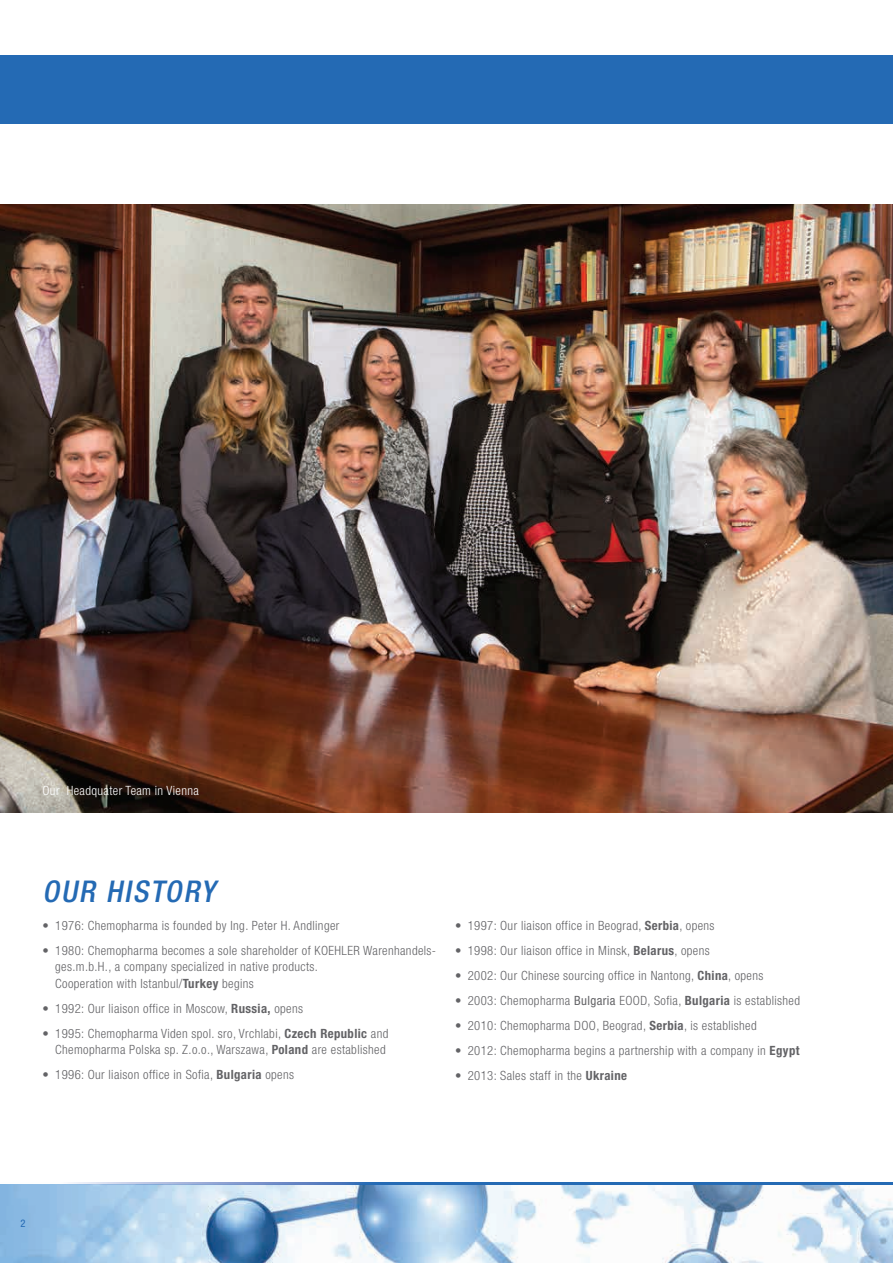
<style>
.page{position:relative;width:893px;height:1263px;background:#fff}
.page>*{position:absolute;margin:0;border:0;box-sizing:border-box;transform-origin:0 0}
.t1{font:italic 500 condensed 30px "Helvetica Neue LT Std";color:#246ab4}
.t2{font:300 condensed 12.75px/16.5px "Helvetica Neue LT Std";letter-spacing:.03em;color:#636366}
.t3{font:300 condensed 12.75px "Helvetica Neue LT Std";letter-spacing:.03em;color:#fff}
.t4{font:condensed 10.5px "Helvetica Neue LT Std";color:#246ab4}
.s1{font-weight:700}
.s2{font-weight:400}
</style>
<div class="page">
<img style="left:0;top:1185px;width:893px;height:78px">
<svg style="left:72px;top:1183px;width:821px;height:1px"></svg>
<img style="left:0;top:1184px;width:893px;height:1px">
<div style="left:0;top:55px;width:893px;height:68px;background:#246ab4"></div>
<img style="left:0;top:204px;width:893px;height:608px">
<p class="t3" style="left:43px;top:783px;width:158px">Our Headquater Team in Vienna</p>
<h1 class="t1" style="left:43px;top:873px;width:180px">OUR HISTORY</h1>
<p class="t2" style="left:43px;top:917px;width:298px">• 1976: Chemopharma is founded by Ing. Peter H. Andlinger</p>
<p class="t2" style="left:55px;top:942px;width:382px;text-indent:-13px">• 1980: Chemopharma becomes a sole shareholder of KOEHLER Warenhandels&shy;ges.m.b.H., a company specialized in native products.<br>Cooperation with Istanbul/<span class="s1">Turkey</span> begins</p>
<p class="t2" style="left:43px;top:1000px;width:262px">• 1992: Our liaison office in Moscow, <span class="s1">Russia,</span> opens</p>
<p class="t2" style="left:43px;top:1025px;width:347px;text-align:right">• 1995: Chemopharma Viden spol. sro, Vrchlabi, <span class="s1">Czech Republic</span> and<br>Chemopharma Polska sp. Z.o.o., Warszawa, <span class="s1">Poland</span> are established</p>
<p class="t2" style="left:43px;top:1066px;width:253px">• 1996: Our liaison office in Sofia, <span class="s1">Bulgaria</span> opens</p>
<p class="t2" style="left:455px;top:917px;width:261px">• 1997: Our liaison office in Beograd, <span class="s1">Serbia</span>, opens</p>
<p class="t2" style="left:455px;top:942px;width:256px">• 1998: Our liaison office in Minsk, <span class="s1">Belarus</span>, opens</p>
<p class="t2" style="left:455px;top:967px;width:310px">• 2002: Our Chinese sourcing office in Nantong, <span class="s1">China</span>, opens</p>
<p class="t2" style="left:455px;top:992px;width:347px">• 2003: Chemopharma <span class="s2">Bulgaria</span> EOOD, Sofia, <span class="s1">Bulgaria</span> is established</p>
<p class="t2" style="left:455px;top:1017px;width:303px">• 2010: Chemopharma DOO, Beograd, <span class="s1">Serbia</span>, is established</p>
<p class="t2" style="left:455px;top:1042px;width:346px">• 2012: Chemopharma begins a partnership with a company in <span class="s1">Egypt</span></p>
<p class="t2" style="left:455px;top:1067px;width:173px">• 2013: Sales staff in the <span class="s1">Ukraine</span></p>
<p class="t4" style="left:20px;top:1217px;width:7px">2</p>
</div>
